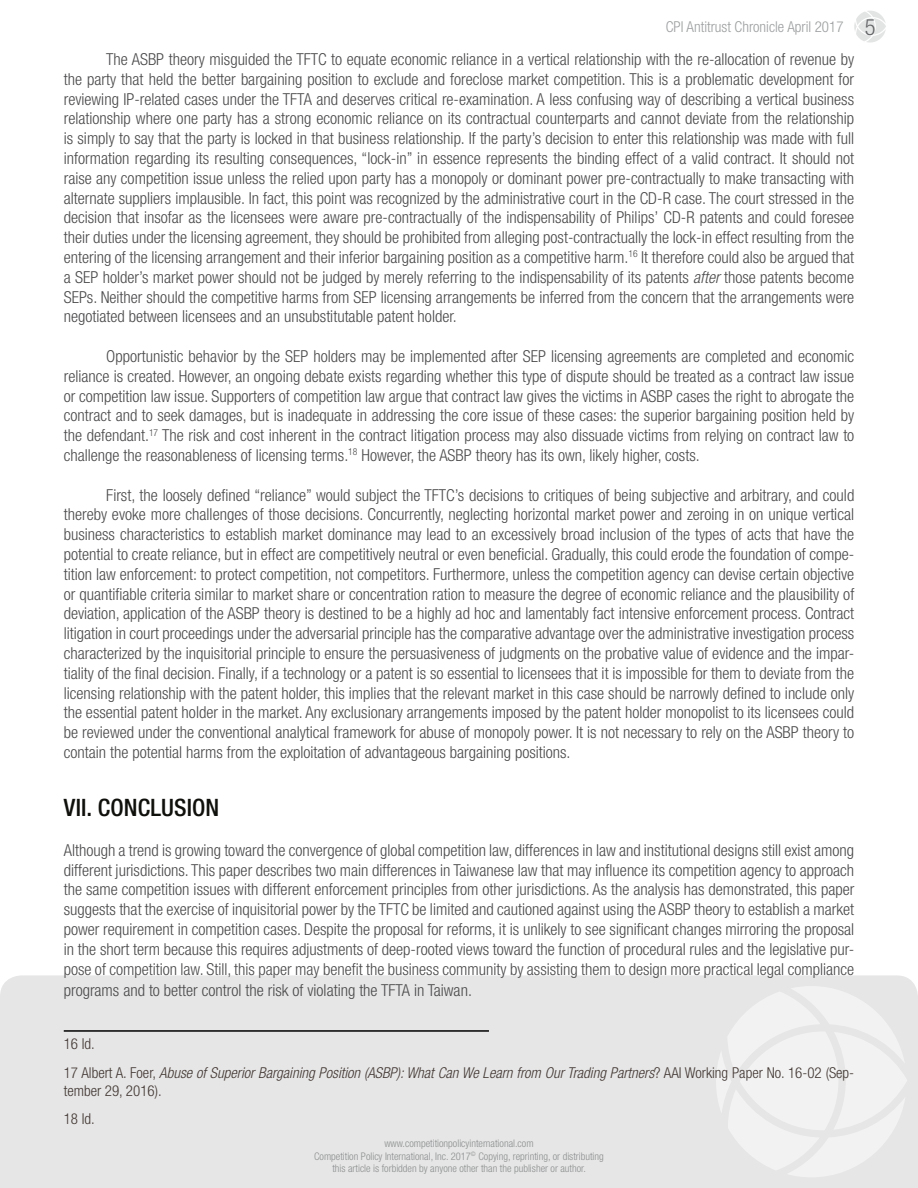
<style>
.page{position:relative;width:918px;height:1188px;background:#fff}
.page>*{position:absolute;margin:0;border:0;box-sizing:border-box;transform-origin:0 0}
.t1{font:500 condensed 24px "Helvetica Neue LT Std";color:#0f100c}
.t2{font:300 condensed 22.5px "Helvetica Neue LT Std";color:#646567}
.t3{font:300 condensed 16.5px/19.8px "Helvetica Neue LT Std";color:#4b4b4d;text-align:justify}
.t4{font:italic 300 condensed 15px/28.7px "Helvetica Neue LT Std";color:#423834}
.t5{font:300 condensed 15px "Helvetica Neue LT Std";color:#9c9e9f}
.t6{font:300 condensed 15px/28.7px "Helvetica Neue LT Std";color:#423834}
.t7{font:300 condensed 10.5px/12.6px "Helvetica Neue LT Std";color:#9c9e9f;text-align:center}
.s1{font-style:italic}
.s2{font-style:normal}
</style>
<div class="page">
<svg style="left:854px;top:11px;width:32px;height:32px"></svg>
<div style="left:0;top:975px;width:918px;height:213px;background:#e6e6e6"></div>
<svg style="left:716px;top:986px;width:191px;height:191px"></svg>
<hr style="left:64px;top:1030px;width:425px;height:2px;background:#000">
<p class="t5" style="left:666px;top:18px;width:179px">CPI Antitrust Chronicle April 2017</p>
<p class="t3" style="left:64px;top:49px;width:792px;text-indent:43px">The ASBP theory misguided the TFTC to equate economic reliance in a vertical relationship with the re-allocation of revenue by the party that held the better bargaining position to exclude and foreclose market competition. This is a problematic development for reviewing IP-related cases under the TFTA and deserves critical re-examination. A less confusing way of describing a vertical business relationship where one party has a strong economic reliance on its contractual counterparts and cannot deviate from the relationship is simply to say that the party is locked in that business relationship. If the party’s decision to enter this relationship was made with full information regarding its resulting consequences, “lock-in” in essence represents the binding effect of a valid contract. It should not raise any competition issue unless the relied upon party has a monopoly or dominant power pre-contractually to make transacting with alternate suppliers implausible. In fact, this point was recognized by the administrative court in the CD-R case. The court stressed in the decision that insofar as the licensees were aware pre-contractually of the indispensability of Philips’ CD-R patents and could foresee their duties under the licensing agreement, they should be prohibited from alleging post-contractually the lock-in effect resulting from the entering of the licensing arrangement and their inferior bargaining position as a competitive harm.<sup>16</sup> It therefore could also be argued that a SEP holder’s market power should not be judged by merely referring to the indispensability of its patents <span class="s1">after</span> those patents become SEPs. Neither should the competitive harms from SEP licensing arrangements be inferred from the concern that the arrangements were negotiated between licensees and an unsubstitutable patent holder.</p>
<p class="t3" style="left:64px;top:346px;width:792px;text-indent:43px">Opportunistic behavior by the SEP holders may be implemented after SEP licensing agreements are completed and economic reliance is created. However, an ongoing debate exists regarding whether this type of dispute should be treated as a contract law issue or competition law issue. Supporters of competition law argue that contract law gives the victims in ASBP cases the right to abrogate the contract and to seek damages, but is inadequate in addressing the core issue of these cases: the superior bargaining position held by the defendant.<sup>17</sup> The risk and cost inherent in the contract litigation process may also dissuade victims from relying on contract law to challenge the reasonableness of licensing terms.<sup>18</sup> However, the ASBP theory has its own, likely higher, costs.</p>
<p class="t3" style="left:64px;top:485px;width:792px;text-indent:43px">First, the loosely defined “reliance” would subject the TFTC’s decisions to critiques of being subjective and arbitrary, and could thereby evoke more challenges of those decisions. Concurrently, neglecting horizontal market power and zeroing in on unique vertical business characteristics to establish market dominance may lead to an excessively broad inclusion of the types of acts that have the potential to create reliance, but in effect are competitively neutral or even beneficial. Gradually, this could erode the foundation of compe&shy;tition law enforcement: to protect competition, not competitors. Furthermore, unless the competition agency can devise certain objective or quantifiable criteria similar to market share or concentration ration to measure the degree of economic reliance and the plausibility of deviation, application of the ASBP theory is destined to be a highly ad hoc and lamentably fact intensive enforcement process. Contract litigation in court proceedings under the adversarial principle has the comparative advantage over the administrative investigation process characterized by the inquisitorial principle to ensure the persuasiveness of judgments on the probative value of evidence and the impar&shy;tiality of the final decision. Finally, if a technology or a patent is so essential to licensees that it is impossible for them to deviate from the licensing relationship with the patent holder, this implies that the relevant market in this case should be narrowly defined to include only the essential patent holder in the market. Any exclusionary arrangements imposed by the patent holder monopolist to its licensees could be reviewed under the conventional analytical framework for abuse of monopoly power. It is not necessary to rely on the ASBP theory to contain the potential harms from the exploitation of advantageous bargaining positions.</p>
<h1 class="t1" style="left:64px;top:793px;width:157px">VII. CONCLUSION</h1>
<p class="t3" style="left:64px;top:840px;width:792px">Although a trend is growing toward the convergence of global competition law, differences in law and institutional designs still exist among different jurisdictions. This paper describes two main differences in Taiwanese law that may influence its competition agency to approach the same competition issues with different enforcement principles from other jurisdictions. As the analysis has demonstrated, this paper suggests that the exercise of inquisitorial power by the TFTC be limited and cautioned against using the ASBP theory to establish a market power requirement in competition cases. Despite the proposal for reforms, it is unlikely to see significant changes mirroring the proposal in the short term because this requires adjustments of deep-rooted views toward the function of procedural rules and the legislative pur&shy;pose of competition law. Still, this paper may benefit the business community by assisting them to design more practical legal compliance</p>
<p class="t3" style="left:64px;top:980px;width:410px">programs and to better control the risk of violating the TFTA in Taiwan.</p>
<p class="t4" style="left:64px;top:1030px;width:792px"><span class="s2">16 Id.<br>17 Albert A. Foer,</span> Abuse of Superior Bargaining Position (ASBP): What Can We Learn from Our Trading Partners<span class="s2">? AAI Working Paper No. 16-02 (Sep-</span></p>
<p class="t6" style="left:64px;top:1076px;width:99px">tember 29, 2016).<br>18 Id.</p>
<p class="t7" style="left:314px;top:1137px;width:291px">www.competitionpolicyinternational.com<br>Competition Policy International, Inc. 2017<sup>©</sup> Copying, reprinting, or distributing this article is forbidden by anyone other than the publisher or author.</p>
<h2 class="t2" style="left:865px;top:14px;width:12px">5</h2>
</div>
